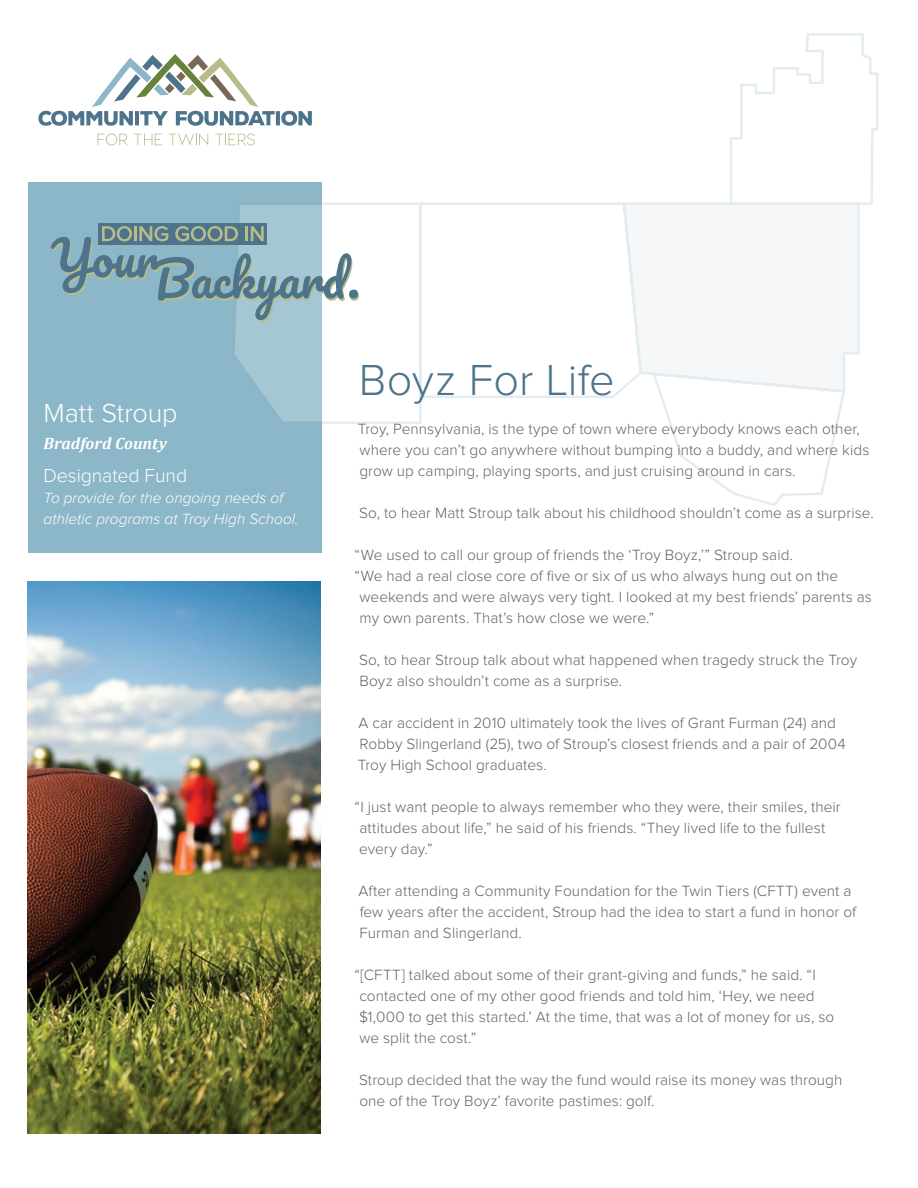
<style>
.page{position:relative;width:918px;height:1188px;background:#fff}
.page>*{position:absolute;margin:0;border:0;box-sizing:border-box;transform-origin:0 0}
.t1{font:300 45px "Proxima Nova";letter-spacing:.005em;color:#4d748b}
.t2{font:300 27px "Proxima Nova";letter-spacing:-.005em;color:#fff}
.t3{font:300 19.5px "Proxima Nova";letter-spacing:-.005em;color:#fff}
.t4{font:italic 700 16.5px "Cambria";color:#fff}
.t5{font:300 15.3px/21px "Proxima Nova";letter-spacing:.005em;color:#636366}
.t6{font:italic 300 15.3px/21px "Proxima Nova";color:#fff}
</style>
<div class="page">
<svg style="left:38px;top:54px;width:193px;height:72px"></svg>
<svg style="left:98px;top:134px;width:29px;height:11px"></svg>
<svg style="left:134px;top:134px;width:28px;height:11px"></svg>
<svg style="left:169px;top:134px;width:39px;height:11px"></svg>
<svg style="left:215px;top:134px;width:16px;height:11px"></svg>
<div style="left:28px;top:183px;width:294px;height:370px;background:#8bb7c8"></div>
<svg style="left:231px;top:33px;width:648px;height:473px"></svg>
<svg style="left:51px;top:204px;width:590px;height:219px"></svg>
<img style="left:27px;top:581px;width:294px;height:553px">
<h2 class="t2" style="left:44px;top:401px;width:136px">Matt Stroup</h2>
<p class="t4" style="left:44px;top:432px;width:125px">Bradford County</p>
<p class="t3" style="left:44px;top:467px;width:145px">Designated Fund</p>
<p class="t6" style="left:44px;top:488px;width:257px">To provide for the ongoing needs of athletic programs at Troy High School.</p>
<h1 class="t1" style="left:359px;top:360px;width:257px">Boyz For Life</h1>
<p class="t5" style="left:358px;top:419px;width:513px">Troy, Pennsylvania, is the type of town where everybody knows each other, where you can’t go anywhere without bumping into a buddy, and where kids grow up camping, playing sports, and just cruising around in cars.</p>
<p class="t5" style="left:359px;top:503px;width:516px">So, to hear Matt Stroup talk about his childhood shouldn’t come as a surprise.</p>
<p class="t5" style="left:355px;top:545px;width:440px">“We used to call our group of friends the ‘Troy Boyz,’” Stroup said.</p>
<p class="t5" style="left:355px;top:566px;width:485px">“We had a real close core of five or six of us who always hung out on the</p>
<p class="t5" style="left:360px;top:587px;width:514px">weekends and were always very tight. I looked at my best friends’ parents as</p>
<p class="t5" style="left:360px;top:608px;width:296px">my own parents. That’s how close we were.”</p>
<p class="t5" style="left:359px;top:650px;width:500px">So, to hear Stroup talk about what happened when tragedy struck the Troy<br>Boyz also shouldn’t come as a surprise.</p>
<p class="t5" style="left:358px;top:713px;width:489px">A car accident in 2010 ultimately took the lives of Grant Furman (24) and<br>Robby Slingerland (25), two of Stroup’s closest friends and a pair of 2004<br>Troy High School graduates.</p>
<p class="t5" style="left:355px;top:797px;width:488px">“I just want people to always remember who they were, their smiles, their attitudes about life,” he said of his friends. “They lived life to the fullest every day.”</p>
<p class="t5" style="left:358px;top:881px;width:499px">After attending a Community Foundation for the Twin Tiers (CFTT) event a few years after the accident, Stroup had the idea to start a fund in honor of<br>Furman and Slingerland.</p>
<p class="t5" style="left:355px;top:965px;width:481px">“[CFTT] talked about some of their grant-giving and funds,” he said. “I contacted one of my other good friends and told him, ‘Hey, we need $1,000 to get this started.’ At the time, that was a lot of money for us, so we split the cost.”</p>
<p class="t5" style="left:359px;top:1070px;width:485px">Stroup decided that the way the fund would raise its money was through one of the Troy Boyz’ favorite pastimes: golf.</p>
</div>
